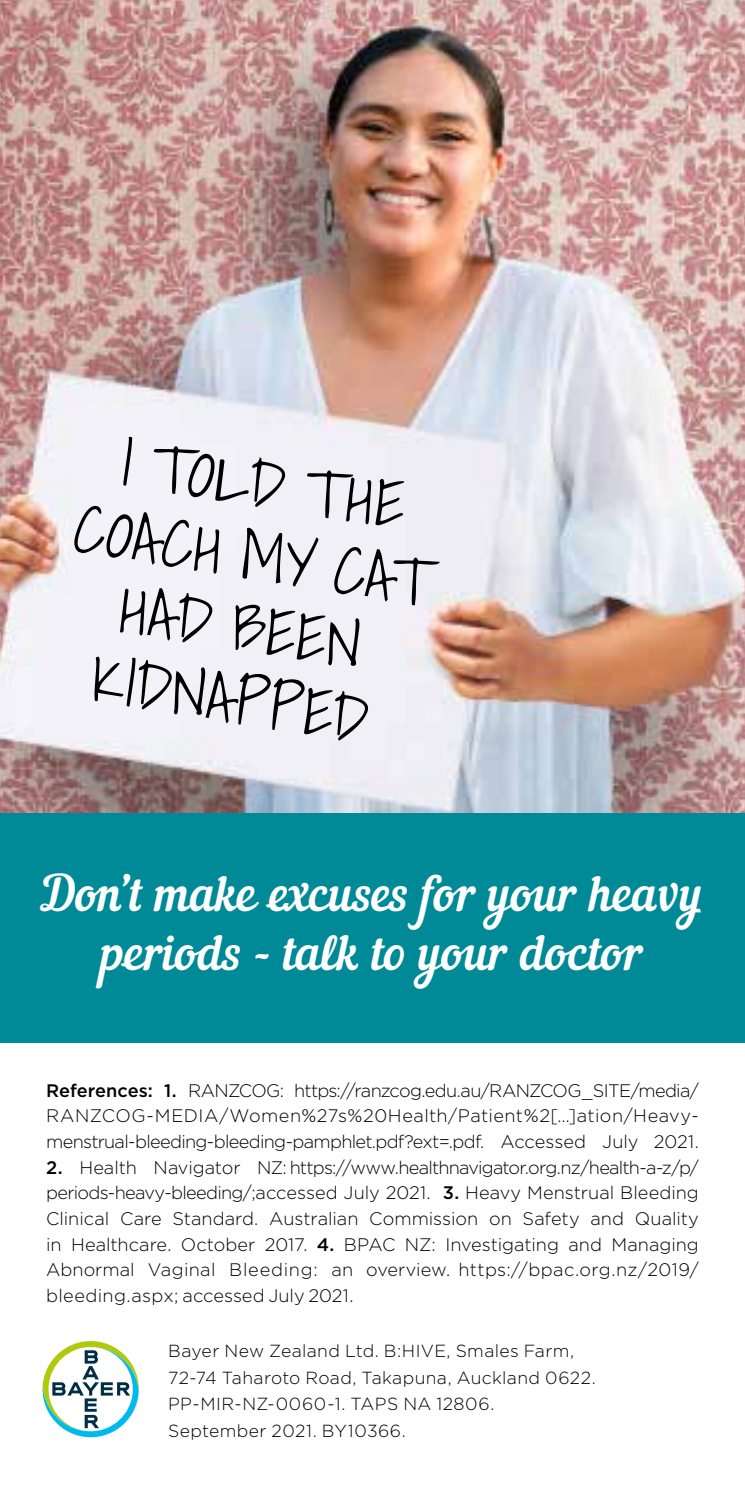
<style>
.page{position:relative;width:745px;height:1489px;background:#fff}
.page>*{position:absolute;margin:0;border:0;box-sizing:border-box;transform-origin:0 0}
.t1{font:300 66.25px/72.5px "Shadows Into";color:#000;text-align:center}
.t2{font:49px/58.8px "Nautilus Pompilius";color:#fff;text-align:center}
.t3{font:300 18px/25.8px "Gotham";letter-spacing:-.005em;color:#000;text-align:justify}
.t4{font:300 17.5px/26.8px "Gotham";letter-spacing:.025em;color:#000}
.s1{font-weight:500}
</style>
<div class="page">
<div style="left:0;top:812px;width:744px;height:230px;background:#008996"></div>
<img style="left:0;top:0;width:744px;height:812px">
<svg style="left:43px;top:1341px;width:96px;height:95px"></svg>
<h1 class="t1" style="left:92px;top:419px;width:360px;rotate:9deg">I TOLD THE<br>COACH MY CAT<br>HAD BEEN<br>KIDNAPPED</h1>
<h2 class="t2" style="left:42px;top:867px;width:662px">Don’t make excuses for your heavy periods - talk to your doctor</h2>
<p class="t3" style="left:46px;top:1076px;width:653px"><span class="s1">References: 1.</span> RANZCOG: https://ranzcog.edu.au/RANZCOG_SITE/media/ RANZCOG-MEDIA/Women%27s%20Health/Patient%2[…]ation/Heavy&shy;menstrual-bleeding-bleeding-pamphlet.pdf?ext=.pdf. Accessed July 2021.</p>
<p class="t3" style="left:46px;top:1153px;width:654px"><span class="s1">2.</span> Health Navigator NZ: https://www.healthnavigator.org.nz/health-a-z/p/ periods-heavy-bleeding/;accessed July 2021. <span class="s1">3.</span> Heavy Menstrual Bleeding Clinical Care Standard. Australian Commission on Safety and Quality in Healthcare. October 2017. <span class="s1">4.</span> BPAC NZ: Investigating and Managing Abnormal Vaginal Bleeding: an overview. https://bpac.org.nz/2019/ bleeding.aspx; accessed July 2021.</p>
<p class="t4" style="left:168px;top:1336px;width:429px">Bayer New Zealand Ltd. B:HIVE, Smales Farm, 72-74 Taharoto Road, Takapuna, Auckland 0622.<br>PP-MIR-NZ-0060-1. TAPS NA 12806.<br>September 2021. BY10366.</p>
</div>
